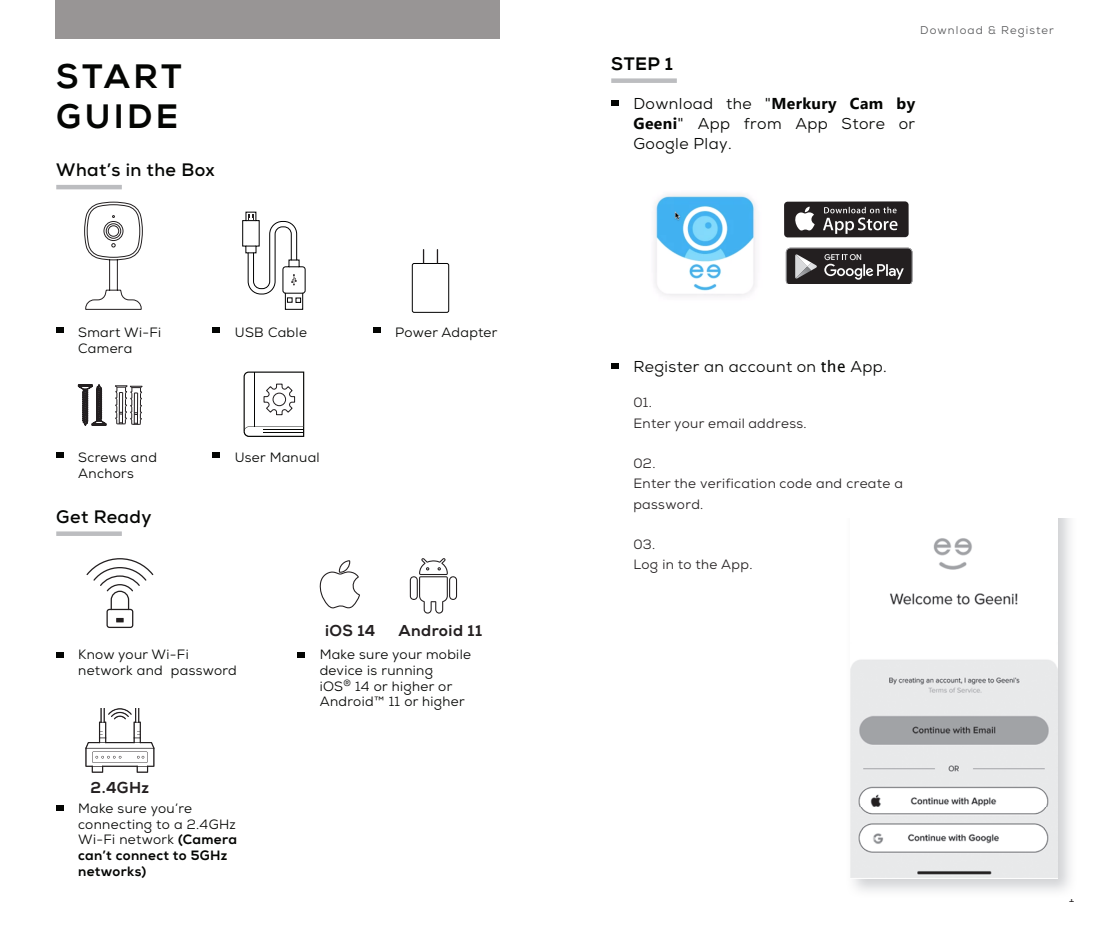
<style>
.page{position:relative;width:1110px;height:932px;background:#fff}
.page>*{position:absolute;margin:0;border:0;box-sizing:border-box;transform-origin:0 0}
.t1{font:800 33.75px/40.5px "Nexa";letter-spacing:.1em;color:#040503}
.t2{font:700 18px "Nexa";letter-spacing:.025em;color:#040503}
.t3{font:800 18px "Nexa";color:#040503}
.t4{font:15.75px/20.2px "Nexa";letter-spacing:.025em;color:#040503}
.t5{font:700 15.75px "Segoe UI";letter-spacing:.025em;color:#040503}
.t6{font:800 15.75px "Nexa";letter-spacing:.025em;color:#231f20}
.t7{font:13.5px/15.8px "Nexa";letter-spacing:.025em;color:#040503}
.t8{font:13.5px/20.2px "Nexa";letter-spacing:.025em;color:#231f20}
.t9{font:11.25px "Nexa";letter-spacing:.1em;color:#57585a}
.s1{font-weight:800}
.s2{font-family:"Nexa";font-weight:400}
.s3{font-weight:400}
.s4{font-family:"Segoe UI";font-weight:700}
.s5{font-family:"Segoe UI"}
.s6{font-family:"Lucida Sans"}
</style>
<div class="page">
<hr style="left:56px;top:185px;width:66px;height:4px;background:#bcbdc0">
<svg style="left:56px;top:531px;width:66px;height:4px"></svg>
<div style="left:56px;top:651px;width:7px;height:6px;background:#040503"></div>
<svg style="left:56px;top:805px;width:7px;height:5px"></svg>
<div style="left:298px;top:651px;width:7px;height:6px;background:#040503"></div>
<svg style="left:86px;top:558px;width:67px;height:69px"></svg>
<svg style="left:85px;top:708px;width:70px;height:64px"></svg>
<svg style="left:319px;top:560px;width:41px;height:48px"></svg>
<svg style="left:410px;top:558px;width:47px;height:55px"></svg>
<div style="left:611px;top:78px;width:66px;height:5px;background:#bcbdc0"></div>
<div style="left:611px;top:100px;width:7px;height:6px;background:#040503"></div>
<div style="left:611px;top:363px;width:7px;height:6px;background:#040503"></div>
<div style="left:55px;top:0;width:445px;height:38px;background:#989595"></div>
<div style="left:784px;top:201px;width:124px;height:36px;background:#231f20;border-radius:4px"></div>
<svg style="left:795px;top:206px;width:19px;height:24px"></svg>
<svg style="left:823px;top:207px;width:74px;height:27px"></svg>
<svg style="left:786px;top:248px;width:126px;height:35px;background:#474445"></svg>
<div style="left:56px;top:327px;width:7px;height:6px;background:#040503"></div>
<svg style="left:84px;top:201px;width:59px;height:109px"></svg>
<div style="left:56px;top:451px;width:7px;height:6px;background:#040503"></div>
<div style="left:213px;top:451px;width:7px;height:6px;background:#040503"></div>
<svg style="left:244px;top:371px;width:60px;height:66px"></svg>
<hr style="left:263px;top:429px;width:41px;height:1px;background:#040503">
<hr style="left:263px;top:432px;width:41px;height:1px;background:#040503">
<svg style="left:78px;top:384px;width:29px;height:41px"></svg>
<svg style="left:115px;top:385px;width:28px;height:40px"></svg>
<div style="left:373px;top:327px;width:7px;height:6px;background:#040503"></div>
<div style="left:213px;top:327px;width:7px;height:6px;background:#040503"></div>
<svg style="left:242px;top:211px;width:64px;height:99px"></svg>
<div style="left:412px;top:263px;width:37px;height:50px;border:1px solid #000;border-radius:2px"></div>
<svg style="left:423px;top:249px;width:1px;height:14px"></svg>
<svg style="left:437px;top:249px;width:1px;height:14px"></svg>
<img style="left:853px;top:518px;width:217px;height:373px">
<img style="left:850px;top:518px;width:207px;height:360px">
<img style="left:654px;top:193px;width:102px;height:104px">
<h1 class="t1" style="left:56px;top:56px;width:127px">START<br>GUIDE</h1>
<h2 class="t2" style="left:56px;top:158px;width:160px">What’s in the Box</h2>
<p class="t7" style="left:78px;top:325px;width:85px">Smart Wi-Fi<br>Camera</p>
<p class="t7" style="left:78px;top:449px;width:80px">Screws and<br>Anchors</p>
<h2 class="t2" style="left:56px;top:504px;width:97px">Get Ready</h2>
<p class="t7" style="left:235px;top:325px;width:74px">USB Cable</p>
<p class="t7" style="left:395px;top:325px;width:104px">Power Adapter</p>
<p class="t7" style="left:235px;top:449px;width:86px">User Manual</p>
<p class="t6" style="left:325px;top:620px;width:52px">iOS 14</p>
<p class="t6" style="left:398px;top:620px;width:85px">Android 11</p>
<p class="t7" style="left:78px;top:646px;width:160px">Know your Wi-Fi network and password</p>
<p class="t6" style="left:91px;top:777px;width:60px">2.4GHz</p>
<p class="t7" style="left:78px;top:800px;width:160px">Make sure you’re connecting to a 2.4GHz<br>Wi-Fi network <span class="s1">(Camera can’t connect to 5GHz networks)</span></p>
<p class="t7" style="left:320px;top:646px;width:153px">Make sure your mobile device is running<br>iOS<sup>®</sup> 14 or higher or<br>Android™ 11 or higher</p>
<p class="t9" style="left:920px;top:23px;width:135px">Download &amp; Register</p>
<h2 class="t3" style="left:611px;top:52px;width:63px">STEP 1</h2>
<p class="t5" style="left:633px;top:88px;width:283px"><span class="s2">Download the</span> <span class="s3">"</span>Merkury Cam by</p>
<p class="t4" style="left:633px;top:113px;width:283px"><span class="s4">Geeni</span><span class="s5">"</span> App from App Store or<br>Google Play.</p>
<p class="t4" style="left:633px;top:356px;width:255px">Register an account on <span class="s6">the</span> App.</p>
<p class="t8" style="left:633px;top:392px;width:175px">01.<br>Enter your email address.</p>
<p class="t8" style="left:633px;top:453px;width:271px">02.<br>Enter the verification code and create a password.</p>
<p class="t8" style="left:633px;top:534px;width:121px">03.<br>Log in to the App.</p>
<p class="t8" style="left:1069px;top:886px;width:7px">1</p>
</div>
